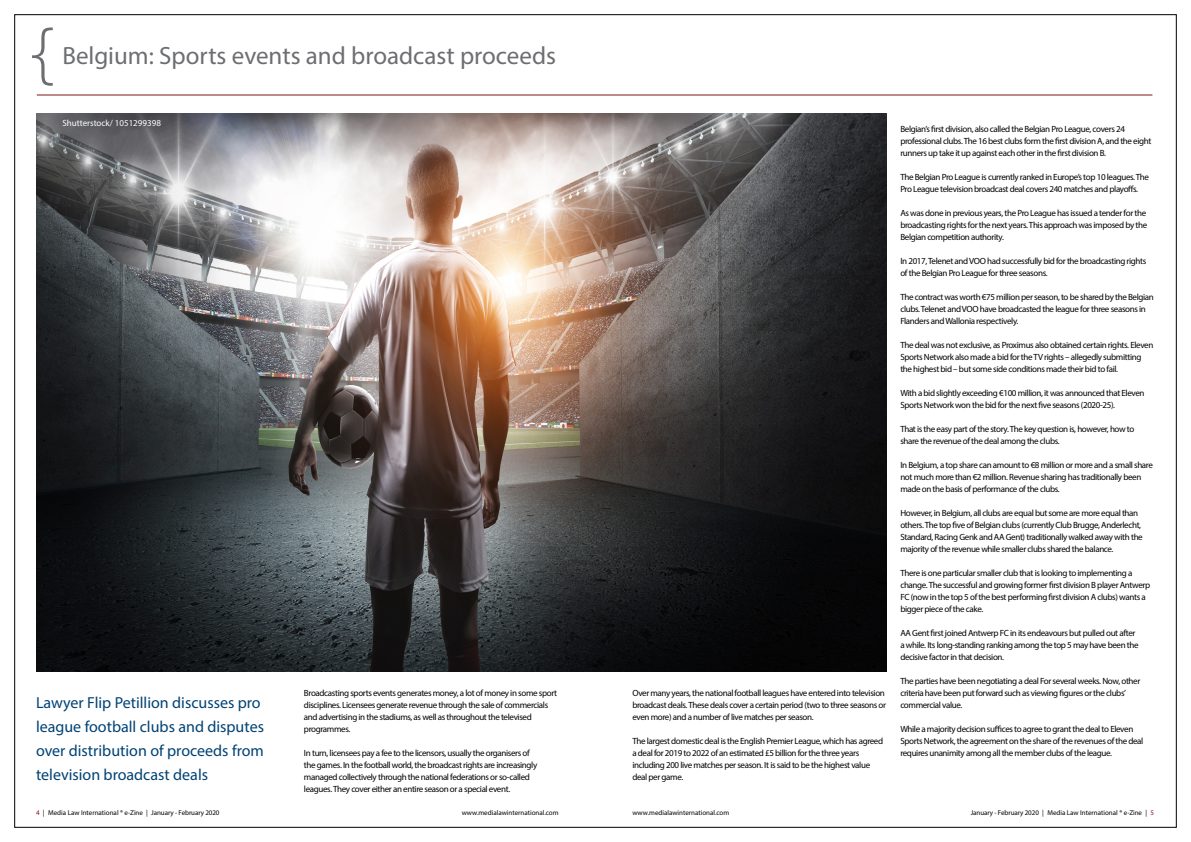
<style>
.page{position:relative;width:1191px;height:842px;background:#fff}
.page>*{position:absolute;margin:0;border:0;box-sizing:border-box;transform-origin:0 0}
.t1{font:25px "Myriad Pro";color:#6d6e71}
.t2{font:16px/24px "Myriad Pro";color:#004274}
.t3{font:9px/12px "Myriad Pro";letter-spacing:-.04em;color:#000}
.t4{font:9px "Myriad Pro";color:#fff}
.t5{font:7px "Myriad Pro";color:#000}
.s1{color:#7e1416}
</style>
<div class="page">
<hr style="left:37px;top:94px;width:1115px;height:1px;background:#7e1416">
<svg style="left:32px;top:27px;width:21px;height:59px"></svg>
<img style="left:37px;top:113px;width:849px;height:559px">
<h1 class="t1" style="left:62px;top:41px;width:495px">Belgium: Sports events and broadcast proceeds</h1>
<p class="t4" style="left:62px;top:118px;width:100px">Shutterstock/ 1051299398</p>
<h2 class="t2" style="left:36px;top:690px;width:229px">Lawyer Flip Petillion discusses pro league football clubs and disputes over distribution of proceeds from television broadcast deals</h2>
<p class="t3" style="left:304px;top:687px;width:255px">Broadcasting sports events generates money, a lot of money in some sport disciplines. Licensees generate revenue through the sale of commercials and advertising in the stadiums, as well as throughout the televised programmes.</p>
<p class="t3" style="left:304px;top:747px;width:235px">In turn, licensees pay a fee to the licensors, usually the organisers of the games. In the football world, the broadcast rights are increasingly managed collectively through the national federations or so-called leagues. They cover either an entire season or a special event.</p>
<p class="t3" style="left:632px;top:687px;width:255px">Over many years, the national football leagues have entered into television broadcast deals. These deals cover a certain period (two to three seasons or even more) and a number of live matches per season.</p>
<p class="t3" style="left:632px;top:735px;width:252px">The largest domestic deal is the English Premier League, which has agreed a deal for 2019 to 2022 of an estimated £5 billion for the three years including 200 live matches per season. It is said to be the highest value deal per game.</p>
<p class="t3" style="left:900px;top:123px;width:253px">Belgian’s first division, also called the Belgian Pro League, covers 24 professional clubs. The 16 best clubs form the first division A, and the eight runners up take it up against each other in the first division B.</p>
<p class="t3" style="left:900px;top:171px;width:250px">The Belgian Pro League is currently ranked in Europe’s top 10 leagues. The<br>Pro League television broadcast deal covers 240 matches and playoffs.</p>
<p class="t3" style="left:900px;top:207px;width:248px;text-align:justify">As was done in previous years, the Pro League has issued a tender for the broadcasting rights for the next years. This approach was imposed by the Belgian competition authority.</p>
<p class="t3" style="left:900px;top:255px;width:248px">In 2017, Telenet and VOO had successfully bid for the broadcasting rights of the Belgian Pro League for three seasons.</p>
<p class="t3" style="left:900px;top:291px;width:255px">The contract was worth €75 million per season, to be shared by the Belgian clubs. Telenet and VOO have broadcasted the league for three seasons in<br>Flanders and Wallonia respectively.</p>
<p class="t3" style="left:900px;top:339px;width:254px">The deal was not exclusive, as Proximus also obtained certain rights. Eleven<br>Sports Network also made a bid for the TV rights – allegedly submitting the highest bid – but some side conditions made their bid to fail.</p>
<p class="t3" style="left:900px;top:387px;width:246px">With a bid slightly exceeding €100 million, it was announced that Eleven<br>Sports Network won the bid for the next five seasons (2020-25).</p>
<p class="t3" style="left:900px;top:423px;width:236px">That is the easy part of the story. The key question is, however, how to share the revenue of the deal among the clubs.</p>
<p class="t3" style="left:900px;top:459px;width:254px">In Belgium, a top share can amount to €8 million or more and a small share not much more than €2 million. Revenue sharing has traditionally been made on the basis of performance of the clubs.</p>
<p class="t3" style="left:900px;top:507px;width:244px">However, in Belgium, all clubs are equal but some are more equal than others. The top five of Belgian clubs (currently Club Brugge, Anderlecht, Standard, Racing Genk and AA Gent) traditionally walked away with the majority of the revenue while smaller clubs shared the balance.</p>
<p class="t3" style="left:900px;top:567px;width:251px">There is one particular smaller club that is looking to implementing a change. The successful and growing former first division B player Antwerp FC (now in the top 5 of the best performing first division A clubs) wants a bigger piece of the cake.</p>
<p class="t3" style="left:900px;top:627px;width:240px">AA Gent first joined Antwerp FC in its endeavours but pulled out after a while. Its long-standing ranking among the top 5 may have been the decisive factor in that decision.</p>
<p class="t3" style="left:900px;top:675px;width:241px">The parties have been negotiating a deal For several weeks. Now, other criteria have been put forward such as viewing figures or the clubs’ commercial value.</p>
<p class="t3" style="left:900px;top:723px;width:244px">While a majority decision suffices to agree to grant the deal to Eleven<br>Sports Network, the agreement on the share of the revenues of the deal requires unanimity among all the member clubs of the league.</p>
<p class="t5" style="left:36px;top:808px;width:185px"><span class="s1">4</span> | Media Law International ® e-Zine | January - February 2020</p>
<p class="t5" style="left:462px;top:809px;width:98px">www.medialawinternational.com</p>
<p class="t5" style="left:632px;top:809px;width:98px">www.medialawinternational.com</p>
<p class="t5" style="left:970px;top:808px;width:185px">January - February 2020 | Media Law International ® e-Zine | <span class="s1">5</span></p>
</div>
